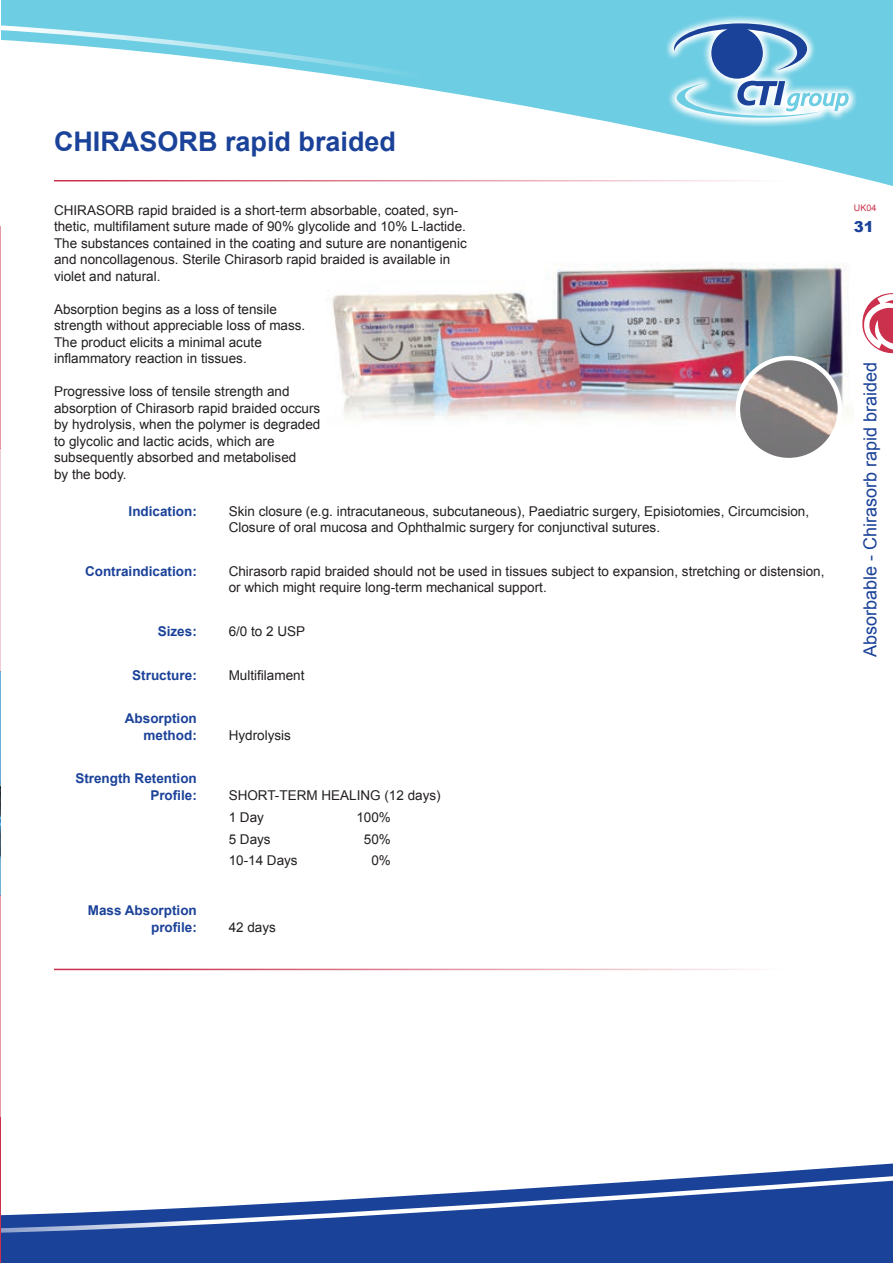
<style>
.page{position:relative;width:893px;height:1263px;background:#fff}
.page>*{position:absolute;margin:0;border:0;box-sizing:border-box;transform-origin:0 0}
.t1{font:700 27px "Arial";color:#1b4299}
.t2{font:18px "Arial";color:#1b4299}
.t3{font:900 15px "Arial";color:#1b4299}
.t4{font:13.5px/16.5px "Arial";color:#231f20}
.t5{font:700 13.5px/16.5px "Arial";color:#1b4299;text-align:right}
.t6{font:9px "Arial";color:#cb314d}
</style>
<div class="page">
<svg style="left:862px;top:293px;width:31px;height:61px"></svg>
<svg style="left:789px;top:1163px;width:104px;height:8px"></svg>
<svg style="left:1px;top:1171px;width:892px;height:92px"></svg>
<svg style="left:1px;top:0;width:892px;height:186px"></svg>
<svg style="left:664px;top:14px;width:195px;height:114px;background:#7ed2e6"></svg>
<svg style="left:674px;top:23px;width:175px;height:95px;background:#81bbda"></svg>
<img style="left:332px;top:263px;width:517px;height:156px">
<img style="left:738px;top:358px;width:102px;height:102px;border-radius:51px">
<div style="left:736px;top:356px;width:106px;height:106px;border:4px solid #fff;border-radius:50%"></div>
<hr style="left:54px;top:180px;width:737px;height:1px;background:#cb314d">
<hr style="left:54px;top:969px;width:737px;height:1px;background:#cb314d">
<hr style="left:0;top:225px;width:1px;height:223px;background:#cb314d">
<img style="left:0;top:672px;width:1px;height:223px">
<hr style="left:0;top:449px;width:1px;height:223px;background:#cb314d">
<hr style="left:0;top:1118px;width:1px;height:145px;background:#cb314d">
<hr style="left:0;top:896px;width:1px;height:223px;background:#cb314d">
<h1 class="t1" style="left:54px;top:124px;width:344px">CHIRASORB rapid braided</h1>
<p class="t4" style="left:54px;top:202px;width:414px">CHIRASORB rapid braided is a short-term absorbable, coated, syn&shy;thetic, multifilament suture made of 90% glycolide and 10% L-lactide.<br>The substances contained in the coating and suture are nonantigenic and noncollagenous. Sterile Chirasorb rapid braided is available in violet and natural.</p>
<p class="t4" style="left:54px;top:301px;width:253px">Absorption begins as a loss of tensile strength without appreciable loss of mass.<br>The product elicits a minimal acute inflammatory reaction in tissues.</p>
<p class="t4" style="left:54px;top:383px;width:268px">Progressive loss of tensile strength and absorption of Chirasorb rapid braided occurs by hydrolysis, when the polymer is degraded to glycolic and lactic acids, which are subsequently absorbed and metabolised<br>by the body.</p>
<p class="t5" style="left:129px;top:503px;width:70px">Indication:</p>
<p class="t4" style="left:229px;top:503px;width:582px">Skin closure (e.g. intracutaneous, subcutaneous), Paediatric surgery, Episiotomies, Circumcision,<br>Closure of oral mucosa and Ophthalmic surgery for conjunctival sutures.</p>
<p class="t5" style="left:85px;top:563px;width:113px">Contraindication:</p>
<p class="t4" style="left:229px;top:563px;width:597px">Chirasorb rapid braided should not be used in tissues subject to expansion, stretching or distension, or which might require long-term mechanical support.</p>
<p class="t5" style="left:158px;top:623px;width:41px">Sizes:</p>
<p class="t4" style="left:229px;top:623px;width:78px">6/0 to 2 USP</p>
<p class="t5" style="left:132px;top:667px;width:66px">Structure:</p>
<p class="t4" style="left:229px;top:667px;width:77px">Multifilament</p>
<p class="t5" style="left:125px;top:711px;width:73px">Absorption method:</p>
<p class="t4" style="left:229px;top:727px;width:64px">Hydrolysis</p>
<p class="t5" style="left:75px;top:771px;width:123px">Strength Retention<br>Profile:</p>
<p class="t5" style="left:88px;top:902px;width:111px">Mass Absorption profile:</p>
<p class="t4" style="left:229px;top:784px;width:214px;line-height:21.9px">SHORT-TERM HEALING (12 days)<br>1 Day</p>
<p class="t4" style="left:356px;top:809px;width:36px">100%</p>
<p class="t4" style="left:229px;top:831px;width:44px">5 Days</p>
<p class="t4" style="left:364px;top:831px;width:29px">50%</p>
<p class="t4" style="left:229px;top:852px;width:71px">10-14 Days</p>
<p class="t4" style="left:371px;top:852px;width:21px">0%</p>
<p class="t4" style="left:229px;top:919px;width:49px">42 days</p>
<p class="t6" style="left:854px;top:202px;width:24px">UK04</p>
<p class="t3" style="left:854px;top:215px;width:22px">31</p>
<h2 class="t2" style="left:858px;top:657px;width:297px;rotate:-90deg">Absorbable - Chirasorb rapid braided</h2>
</div>
